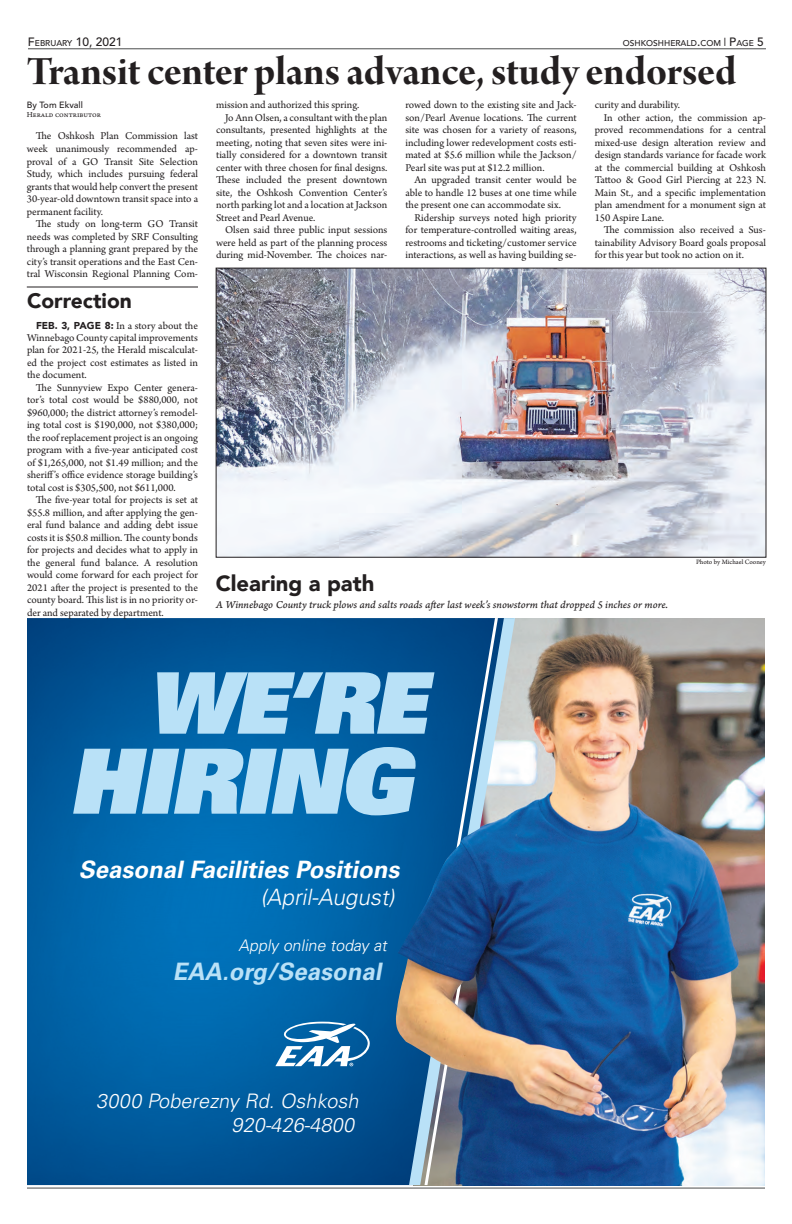
<style>
.page{position:relative;width:792px;height:1224px;background:#fff}
.page>*{position:absolute;margin:0;border:0;box-sizing:border-box;transform-origin:0 0}
.t1{font:italic 90px "Univers LT Std X Black";color:#b9e1f7}
.t2{font:italic 85px "Univers LT Std X Black";color:#b9e1f7}
.t3{font:43px "Arno Pro Bold Display";letter-spacing:-.005em;color:#231f20}
.t4{font:italic 700 24px "Univers LT Std";color:#fff}
.t5{font:italic 700 24px "Univers LT Std";color:#b9e1f7}
.t6{font:italic 300 22.5px "Univers LT Std";color:#fff}
.t7{font:900 22px "Avenir";color:#231f20}
.t8{font:900 21px "Avenir";color:#231f20}
.t9{font:italic 300 20px/24px "Univers LT Std";color:#fff;text-align:right}
.t10{font:italic 300 16px "Univers LT Std";color:#fff}
.t11{font:500 12px "Avenir LT Std";color:#231f20}
.t12{font:11px/12.5px "Arno Pro";color:#231f20;text-align:justify}
.t13{font:11px "Arno Pro Italic Caption";letter-spacing:-.005em;color:#231f20}
.t14{font:500 9px "Avenir LT Std";color:#231f20}
.t15{font:500 8.4px "Avenir LT Std";color:#231f20}
.t16{font:8px "Arno Pro Sm Text";letter-spacing:-.005em;color:#231f20}
.t17{font:7px "Arno Pro Sm Text";letter-spacing:-.01em;color:#231f20}
.s1{font-size:8.4px}
.s2{font-size:12px}
.s3{font-family:"Avenir";font-weight:900;font-size:10px}
</style>
<div class="page">
<hr style="left:27px;top:1188px;width:738px;height:1px;background:#4b4c4d">
<hr style="left:28px;top:48px;width:738px;height:1px;background:#4b4c4d">
<img style="left:515px;top:618px;width:250px;height:567px">
<img style="left:27px;top:618px;width:382px;height:567px">
<svg style="left:275px;top:1022px;width:95px;height:44px"></svg>
<svg style="left:424px;top:618px;width:74px;height:18px"></svg>
<img style="left:396px;top:636px;width:337px;height:549px">
<img style="left:218px;top:270px;width:546px;height:285px">
<hr style="left:27px;top:286px;width:171px;height:2px;background:#231f20">
<p class="t11" style="left:28px;top:35px;width:96px">F<span class="s1">EBRUARY</span> 10, 2021</p>
<p class="t15" style="left:623px;top:38px;width:143px">OSHKOSHHERALD<span class="s2">.</span>COM <span class="s2">P</span>AGE <span class="s2">5</span></p>
<h3 class="t3" style="left:27px;top:47px;width:711px">Transit center plans advance, study endorsed</h3>
<p class="t14" style="left:27px;top:99px;width:58px">By Tom Ekvall</p>
<p class="t16" style="left:27px;top:110px;width:76px">Herald contributor</p>
<p class="t12" style="left:27px;top:130px;width:173px;text-indent:9px">The Oshkosh Plan Commission last week unanimously recommended ap&shy;proval of a GO Transit Site Selection Study, which includes pursuing federal grants that would help convert the present 30-year-old downtown transit space into a permanent facility.</p>
<p class="t12" style="left:27px;top:218px;width:173px;text-indent:9px">The study on long-term GO Transit needs was completed by SRF Consulting through a planning grant prepared by the city’s transit operations and the East Cen&shy;tral Wisconsin Regional Planning Com-</p>
<h3 class="t8" style="left:27px;top:283px;width:106px">Correction</h3>
<p class="t12" style="left:27px;top:320px;width:172px;text-indent:9px"><span class="s3">FEB. 3, PAGE 8:</span> In a story about the Winnebago County capital improvements plan for 2021-25, the Herald miscalculat&shy;ed the project cost estimates as listed in the document.</p>
<p class="t12" style="left:27px;top:382px;width:173px;text-indent:9px">The Sunnyview Expo Center genera&shy;tor’s total cost would be $880,000, not $960,000; the district attorney’s remodel&shy;ing total cost is $190,000, not $380,000; the roof replacement project is an ongoing program with a five-year anticipated cost of $1,265,000, not $1.49 million; and the sheriff’s office evidence storage building’s total cost is $305,500, not $611,000.</p>
<p class="t12" style="left:27px;top:494px;width:173px;text-indent:9px">The five-year total for projects is set at $55.8 million, and after applying the gen&shy;eral fund balance and adding debt issue costs it is $50.8 million. The county bonds for projects and decides what to apply in the general fund balance. A resolution would come forward for each project for 2021 after the project is presented to the county board. This list is in no priority or&shy;der and separated by department.</p>
<p class="t12" style="left:216px;top:99px;width:145px">mission and authorized this spring.</p>
<p class="t12" style="left:225px;top:112px;width:164px">Jo Ann Olsen, a consultant with the plan</p>
<p class="t12" style="left:216px;top:124px;width:173px">consultants, presented highlights at the</p>
<p class="t12" style="left:216px;top:137px;width:173px">meeting, noting that seven sites were ini-</p>
<p class="t12" style="left:216px;top:149px;width:173px">tially considered for a downtown transit</p>
<p class="t12" style="left:216px;top:162px;width:173px">center with three chosen for final designs.</p>
<p class="t12" style="left:216px;top:174px;width:173px">These included the present downtown</p>
<p class="t12" style="left:216px;top:187px;width:173px">site, the Oshkosh Convention Center’s</p>
<p class="t12" style="left:216px;top:199px;width:173px">north parking lot and a location at Jackson</p>
<p class="t12" style="left:216px;top:212px;width:101px">Street and Pearl Avenue.</p>
<p class="t12" style="left:225px;top:224px;width:164px">Olsen said three public input sessions</p>
<p class="t12" style="left:216px;top:237px;width:173px">were held as part of the planning process</p>
<p class="t12" style="left:216px;top:249px;width:173px">during mid-November. The choices nar-</p>
<p class="t12" style="left:405px;top:99px;width:173px">rowed down to the existing site and Jack&shy;son/Pearl Avenue locations. The current site was chosen for a variety of reasons, including lower redevelopment costs esti&shy;mated at $5.6 million while the Jackson/ Pearl site was put at $12.2 million.</p>
<p class="t12" style="left:405px;top:174px;width:173px;text-indent:9px">An upgraded transit center would be able to handle 12 buses at one time while the present one can accommodate six.</p>
<p class="t12" style="left:405px;top:212px;width:173px;text-indent:9px">Ridership surveys noted high priority for temperature-controlled waiting areas, restrooms and ticketing/customer service interactions, as well as having building se-</p>
<p class="t12" style="left:595px;top:99px;width:87px">curity and durability.</p>
<p class="t12" style="left:604px;top:112px;width:164px">In other action, the commission ap-</p>
<p class="t12" style="left:595px;top:124px;width:173px">proved recommendations for a central</p>
<p class="t12" style="left:595px;top:137px;width:173px">mixed-use design alteration review and</p>
<p class="t12" style="left:595px;top:149px;width:173px">design standards variance for facade work</p>
<p class="t12" style="left:595px;top:162px;width:173px">at the commercial building at Oshkosh</p>
<p class="t12" style="left:595px;top:174px;width:173px">Tattoo &amp; Good Girl Piercing at 223 N.</p>
<p class="t12" style="left:595px;top:187px;width:173px">Main St., and a specific implementation</p>
<p class="t12" style="left:595px;top:199px;width:173px">plan amendment for a monument sign at</p>
<p class="t12" style="left:595px;top:212px;width:71px">150 Aspire Lane.</p>
<p class="t12" style="left:604px;top:224px;width:164px">The commission also received a Sus-</p>
<p class="t12" style="left:595px;top:237px;width:173px">tainability Advisory Board goals proposal</p>
<p class="t12" style="left:595px;top:249px;width:151px">for this year but took no action on it.</p>
<p class="t17" style="left:696px;top:558px;width:71px">Photo by Michael Cooney</p>
<h3 class="t7" style="left:216px;top:564px;width:160px">Clearing a path</h3>
<p class="t13" style="left:216px;top:598px;width:454px">A Winnebago County truck plows and salts roads after last week’s snowstorm that dropped 5 inches or more.</p>
<h2 class="t2" style="left:148px;top:647px;width:299px">WE’RE</h2>
<h1 class="t1" style="left:69px;top:722px;width:365px">HIRING</h1>
<h3 class="t4" style="left:79px;top:856px;width:327px">Seasonal Facilities Positions</h3>
<h3 class="t6" style="left:260px;top:884px;width:141px">(April-August)</h3>
<h3 class="t10" style="left:239px;top:936px;width:153px">Apply online today at</h3>
<h3 class="t5" style="left:173px;top:958px;width:215px">EAA.org/Seasonal</h3>
<h3 class="t9" style="left:96px;top:1089px;width:268px">3000 Poberezny Rd. Oshkosh<br>920-426-4800</h3>
</div>
